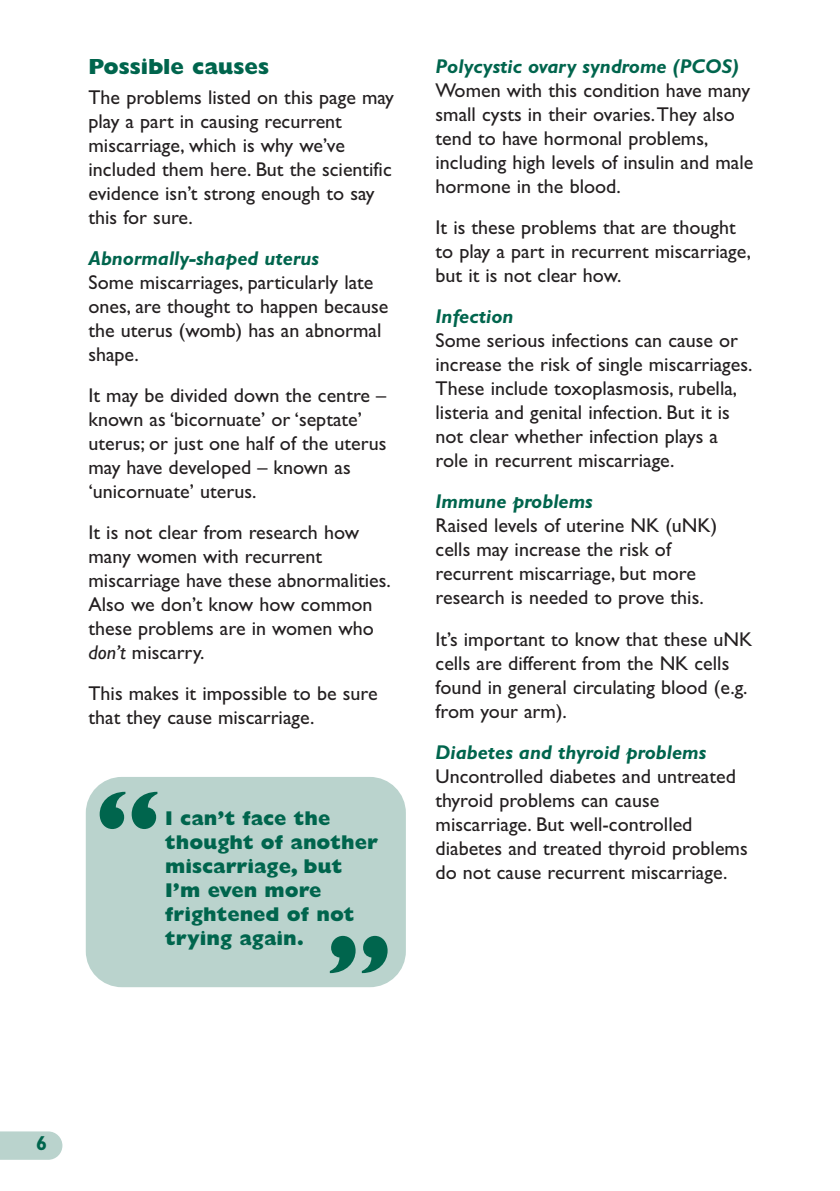
<style>
.page{position:relative;width:840px;height:1191px;background:#fff}
.page>*{position:absolute;margin:0;border:0;box-sizing:border-box;transform-origin:0 0}
.t1{font:800 96px "Gill Sans";color:#00654d}
.t2{font:800 22px "Gill Sans";color:#00654d}
.t3{font:20px/24px "Gill Sans TT";color:#231f20}
.t4{font:italic 700 20px "Gill Sans";color:#00654d}
.t5{font:800 20px/24px "Gill Sans";color:#00654d}
.t6{font:700 20px "Gill Sans";color:#00654d}
.s1{font-family:"Gill Sans";font-style:italic}
</style>
<div class="page">
<svg style="left:0;top:1131px;width:62px;height:28px;background:#bdd5cf"></svg>
<div style="left:86px;top:777px;width:319px;height:210px;background:#bad3cd;border-radius:36px"></div>
<p class="t2" style="left:88px;top:59px;width:182px">Possible causes</p>
<p class="t3" style="left:88px;top:85px;width:307px">The problems listed on this page may play a part in causing recurrent miscarriage, which is why we’ve included them here. But the scientific evidence isn’t strong enough to say this for sure.</p>
<p class="t4" style="left:88px;top:251px;width:232px">Abnormally-shaped uterus</p>
<p class="t3" style="left:88px;top:270px;width:301px">Some miscarriages, particularly late ones, are thought to happen because the uterus (womb) has an abnormal shape.</p>
<p class="t3" style="left:88px;top:383px;width:299px">It may be divided down the centre – known as ‘bicornuate’ or ‘septate’ uterus; or just one half of the uterus may have developed – known as ‘unicornuate’ uterus.</p>
<p class="t3" style="left:88px;top:520px;width:304px">It is not clear from research how many women with recurrent miscarriage have these abnormalities.<br>Also we don’t know how common these problems are in women who <span class="s1">don’t</span> miscarry.</p>
<p class="t3" style="left:88px;top:681px;width:290px">This makes it impossible to be sure that they cause miscarriage.</p>
<h1 class="t1" style="left:94px;top:789px;width:69px">“</h1>
<p class="t5" style="left:165px;top:808px;width:214px">I can’t face the thought of another miscarriage, but<br>I’m even more frightened of not trying again.</p>
<h1 class="t1" style="left:393px;top:975px;width:69px;rotate:-180deg">“</h1>
<p class="t4" style="left:435px;top:59px;width:305px">Polycystic ovary syndrome (PCOS)</p>
<p class="t3" style="left:435px;top:78px;width:319px">Women with this condition have many small cysts in their ovaries.They also tend to have hormonal problems, including high levels of insulin and male hormone in the blood.</p>
<p class="t3" style="left:435px;top:215px;width:317px">It is these problems that are thought to play a part in recurrent miscarriage, but it is not clear how.</p>
<p class="t4" style="left:435px;top:309px;width:80px">Infection</p>
<p class="t3" style="left:435px;top:328px;width:318px">Some serious infections can cause or increase the risk of single miscarriages.<br>These include toxoplasmosis, rubella, listeria and genital infection. But it is not clear whether infection plays a role in recurrent miscarriage.</p>
<p class="t4" style="left:435px;top:494px;width:159px">Immune problems</p>
<p class="t3" style="left:435px;top:513px;width:283px">Raised levels of uterine NK (uNK) cells may increase the risk of recurrent miscarriage, but more research is needed to prove this.</p>
<p class="t3" style="left:435px;top:626px;width:318px">It’s important to know that these uNK cells are different from the NK cells found in general circulating blood (e.g. from your arm).</p>
<p class="t4" style="left:435px;top:744px;width:272px">Diabetes and thyroid problems</p>
<p class="t3" style="left:435px;top:763px;width:313px">Uncontrolled diabetes and untreated thyroid problems can cause miscarriage. But well-controlled diabetes and treated thyroid problems do not cause recurrent miscarriage.</p>
<p class="t6" style="left:36px;top:1135px;width:13px">6</p>
</div>
